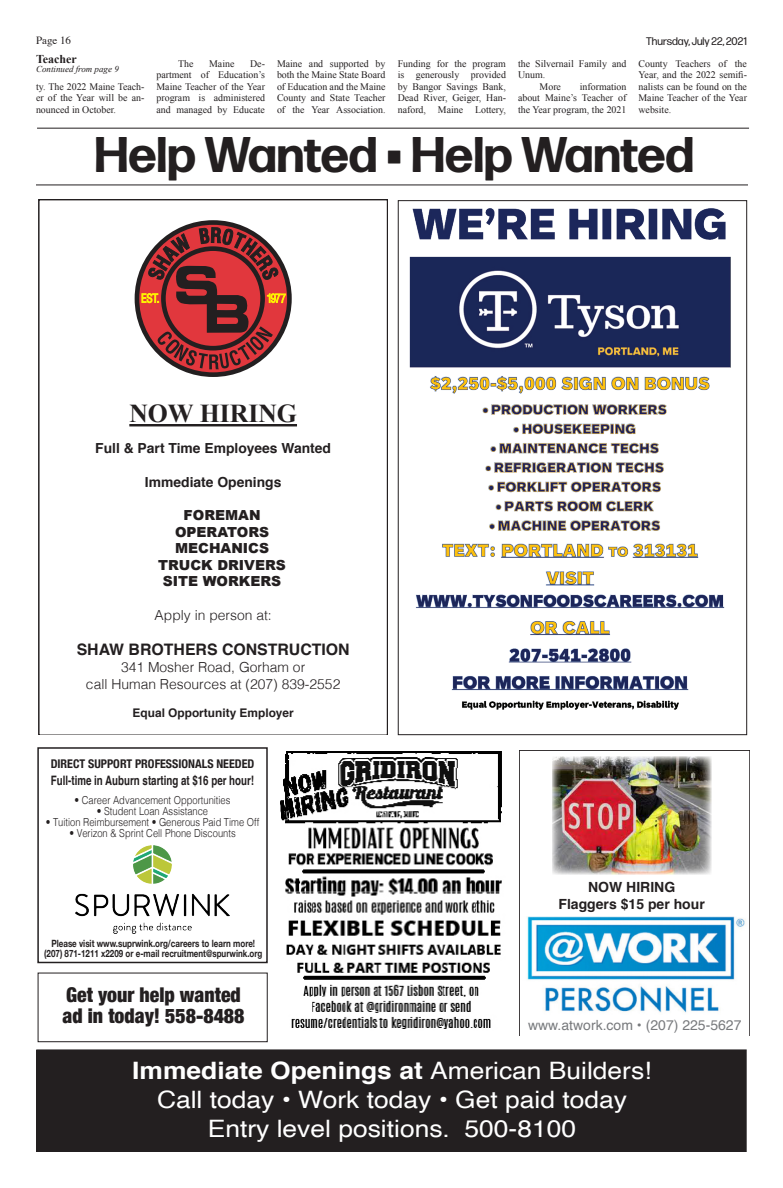
<style>
.page{position:relative;width:783px;height:1188px;background:#fff}
.page>*{position:absolute;margin:0;border:0;box-sizing:border-box;transform-origin:0 0}
.Byline_1{font:700 50px "Forma DJR Deck";color:#231f20}
.t1{font:700 25.8px "Times New Roman";color:#231f20}
.Body_Text{font:24px "Helvetica";color:#fff;scale:1.1 1}
.Body_Text-2{font:700 24px "Helvetica";color:#fff;scale:1.1 1}
.t2{font:900 condensed 20.3px "Helvetica Neue";color:#231f20}
.t3{font:700 15.9px "Helvetica";color:#231f20}
.t4{font:14px "Helvetica";color:#787a7d}
.t5{font:700 14px/16.8px "Helvetica";color:#231f20;text-align:center}
.t6{font:300 13.9px/16.6px "Helvetica";color:#231f20;text-align:center}
.t7{font:900 13.9px/16.6px "Arial";color:#231f20;text-align:center}
.t8{font:700 13.9px "Helvetica";color:#231f20}
.t9{font:700 13px "Helvetica";color:#231f20;scale:.75 1}
.t10{font:700 condensed 12px "Helvetica Neue";color:#231f20}
.t11{font:700 12px "Times New Roman";color:#231f20}
.t12{font:700 11.9px "Helvetica";color:#231f20}
.t13{font:300 11px "Helvetica";color:#231f20;scale:.85 1}
.t14{font:11px "Forma DJR Deck";color:#231f20}
.t15{font:11px "Times";color:#231f20}
.Body_Text_TCT{font:10px/11.5px "Times New Roman";color:#231f20;text-align:justify}
.t16{font:700 10px/10px "Helvetica Neue";color:#231f20;text-align:center;scale:.8 1}
.t17{font:italic 9px "Times New Roman";color:#231f20}
.s1{font-weight:400}
</style>
<div class="page">
<img style="left:280px;top:752px;width:222px;height:277px">
<svg style="left:38px;top:200px;width:349px;height:535px"></svg>
<div style="left:135px;top:220px;width:157px;height:157px;border:5px solid #231f20;border-radius:50%"></div>
<svg style="left:142px;top:227px;width:144px;height:142px"></svg>
<img style="left:519px;top:750px;width:231px;height:285px">
<div style="left:37px;top:1050px;width:709px;height:102px;background:#231f20"></div>
<div style="left:36px;top:1049px;width:711px;height:103px;border:1px solid #231f20"></div>
<img style="left:409px;top:208px;width:322px;height:501px">
<div style="left:37px;top:747px;width:231px;height:216px;border:2px solid #231f20"></div>
<img style="left:76px;top:845px;width:154px;height:89px">
<hr style="left:37px;top:128px;width:712px;height:1px;background:#231f20">
<hr style="left:36px;top:184px;width:712px;height:1px;background:#231f20">
<div style="left:38px;top:973px;width:230px;height:69px;border:1px solid #231f20"></div>
<p class="t15" style="left:36px;top:30px;width:37px">Page 16</p>
<p class="t14" style="left:646px;top:34px;width:102px">Thursday, July 22, 2021</p>
<p class="t11" style="left:36px;top:51px;width:42px">Teacher</p>
<p class="t17" style="left:36px;top:63px;width:84px">Continued from page 9</p>
<p class="Body_Text_TCT" style="left:36px;top:81px;width:110px">ty. The 2022 Maine Teach&shy;er of the Year will be an&shy;nounced in October.</p>
<p class="Body_Text_TCT" style="left:156px;top:58px;width:110px;text-indent:94px">De&shy;partment of Education’s Maine Teacher of the Year program is administered and managed by Educate</p>
<p class="Body_Text_TCT" style="left:277px;top:58px;width:110px">Maine and supported by both the Maine State Board of Education and the Maine County and State Teacher of the Year Association.</p>
<p class="Body_Text_TCT" style="left:398px;top:58px;width:110px">Funding for the program is generously provided by Bangor Savings Bank, Dead River, Geiger, Han&shy;naford, Maine Lottery,</p>
<p class="Body_Text_TCT" style="left:518px;top:58px;width:110px">the Silvernail Family and<br>Unum.</p>
<p class="Body_Text_TCT" style="left:178px;top:58px;width:17px">The</p>
<p class="Body_Text_TCT" style="left:209px;top:58px;width:27px">Maine</p>
<p class="Body_Text_TCT" style="left:518px;top:81px;width:110px;text-indent:62px">information about Maine’s Teacher of the Year program, the 2021</p>
<p class="Body_Text_TCT" style="left:540px;top:81px;width:23px">More</p>
<p class="Body_Text_TCT" style="left:638px;top:58px;width:110px">County Teachers of the Year, and the 2022 semifi&shy;nalists can be found on the Maine Teacher of the Year website.</p>
<p class="Byline_1" style="left:95px;top:123px;width:601px">Help Wanted • Help Wanted</p>
<p class="t1" style="left:129px;top:396px;width:169px">NOW HIRING</p>
<p class="t8" style="left:95px;top:437px;width:237px">Full &amp; Part Time Employees Wanted</p>
<p class="t8" style="left:145px;top:471px;width:138px">Immediate Openings</p>
<p class="t7" style="left:158px;top:506px;width:129px">FOREMAN<br>OPERATORS<br>MECHANICS<br>TRUCK DRIVERS<br>SITE WORKERS</p>
<p class="t6" style="left:155px;top:606px;width:119px">Apply in person at:</p>
<p class="t3" style="left:77px;top:637px;width:274px">SHAW BROTHERS CONSTRUCTION</p>
<p class="t6" style="left:86px;top:658px;width:256px">341 Mosher Road, Gorham or<br>call Human Resources at (207) 839-2552</p>
<p class="t12" style="left:133px;top:704px;width:163px">Equal Opportunity Employer</p>
<p class="t10" style="left:51px;top:754px;width:205px">DIRECT SUPPORT PROFESSIONALS NEEDED</p>
<p class="t9" style="left:51px;top:770px;width:273px">Full-time in Auburn starting at $16 per hour!</p>
<p class="t13" style="left:75px;top:791px;width:185px">• Career Advancement Opportunities</p>
<p class="t13" style="left:97px;top:802px;width:132px">• Student Loan Assistance</p>
<p class="t13" style="left:46px;top:813px;width:253px">• Tuition Reimbursement • Generous Paid Time Off</p>
<p class="t13" style="left:69px;top:824px;width:197px">• Verizon &amp; Sprint Cell Phone Discounts</p>
<p class="t16" style="left:44px;top:939px;width:274px">Please visit www.suprwink.org/careers to learn more! (207) 871-1211 x2209 or e-mail recruitment@spurwink.org</p>
<p class="t2" style="left:66px;top:978px;width:176px">Get your help wanted</p>
<p class="t2" style="left:62px;top:999px;width:184px">ad in today! 558-8488</p>
<p class="t5" style="left:559px;top:879px;width:148px">NOW HIRING<br>Flaggers $15 per hour</p>
<p class="t4" style="left:528px;top:1014px;width:215px">www.atwork.com • (207) 225-5627</p>
<p class="Body_Text-2" style="left:132px;top:1051px;width:474px">Immediate Openings at <span class="s1">American Builders!</span></p>
<p class="Body_Text" style="left:157px;top:1081px;width:429px">Call today • Work today • Get paid today</p>
<p class="Body_Text" style="left:208px;top:1110px;width:336px">Entry level positions. 500-8100</p>
</div>
